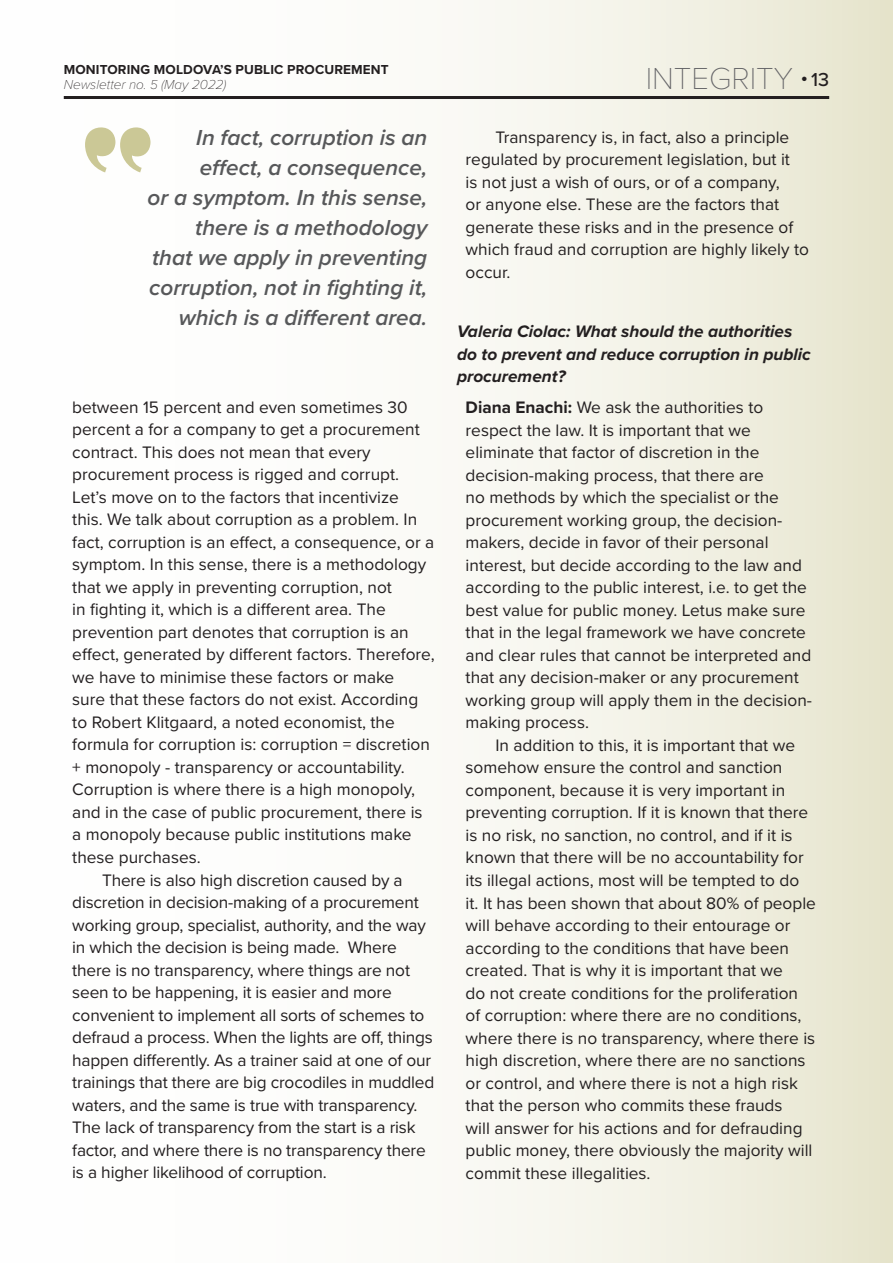
<style>
.page{position:relative;width:893px;height:1263px;background:#fff}
.page>*{position:absolute;margin:0;border:0;box-sizing:border-box;transform-origin:0 0}
.Rubrica_pagina{font:100 31.5px "Proxima Nova T";color:#636366}
.t1{font:italic 600 22.5px/30px "Proxima Nova";color:#57585a;text-align:right}
.Text_Body{font:17.25px/22.5px "Proxima Nova";color:#231f20}
.Text_body{font:italic 700 17.25px/22.5px "Proxima Nova";color:#231f20}
.t2{font:700 13.5px "Proxima Nova";letter-spacing:.01em;color:#231f20}
.t3{font:italic 100 13.5px "Proxima Nova";color:#231f20}
.t4{font:700 7.5px "Proxima Nova";color:#231f20}
.s1{font-family:"Proxima Nova";font-weight:500;font-size:19.5px;color:#231f20}
.s2{font-weight:700}
</style>
<div class="page">
<div style="left:0;top:0;width:893px;height:1263px;background:linear-gradient(to right,#fff,#ebead7)"></div>
<hr style="left:64px;top:96px;width:765px;height:3px;background:#231f20">
<svg style="left:85px;top:127px;width:66px;height:45px"></svg>
<p class="t2" style="left:64px;top:60px;width:326px">MONITORING MOLDOVA’S PUBLIC PROCUREMENT</p>
<p class="t3" style="left:64px;top:75px;width:164px">Newsletter no. 5 (May 2022)</p>
<p class="Rubrica_pagina" style="left:646px;top:55px;width:185px">INTEGRITY <span class="s1">13</span></p>
<p class="t4" style="left:802px;top:73px;width:7px">●</p>
<p class="t1" style="left:148px;top:122px;width:281px">In fact, corruption is an effect, a consequence,<br>or a symptom. In this sense, there is a methodology<br>that we apply in preventing corruption, not in fighting it, which is a different area.</p>
<p class="Text_Body" style="left:466px;top:125px;width:345px;text-indent:30px">Transparency is, in fact, also a principle regulated by procurement legislation, but it<br>is not just a wish of ours, or of a company,<br>or anyone else. These are the factors that generate these risks and in the presence of which fraud and corruption are highly likely to occur.</p>
<p class="Text_body" style="left:457px;top:320px;width:355px">Valeria Ciolac: What should the authorities do to prevent and reduce corruption in public procurement?</p>
<p class="Text_Body" style="left:466px;top:396px;width:348px"><span class="s2">Diana Enachi:</span> We ask the authorities to respect the law. It is important that we eliminate that factor of discretion in the decision-making process, that there are<br>no methods by which the specialist or the procurement working group, the decision&shy;makers, decide in favor of their personal interest, but decide according to the law and according to the public interest, i.e. to get the best value for public money. Letus make sure that in the legal framework we have concrete and clear rules that cannot be interpreted and that any decision-maker or any procurement working group will apply them in the decision&shy;making process.</p>
<p class="Text_Body" style="left:466px;top:733px;width:352px;text-indent:30px">In addition to this, it is important that we somehow ensure the control and sanction component, because it is very important in preventing corruption. If it is known that there is no risk, no sanction, no control, and if it is known that there will be no accountability for its illegal actions, most will be tempted to do it. It has been shown that about 80% of people will behave according to their entourage or according to the conditions that have been created. That is why it is important that we<br>do not create conditions for the proliferation of corruption: where there are no conditions, where there is no transparency, where there is high discretion, where there are no sanctions or control, and where there is not a high risk that the person who commits these frauds<br>will answer for his actions and for defrauding public money, there obviously the majority will commit these illegalities.</p>
<p class="Text_Body" style="left:72px;top:395px;width:364px">between 15 percent and even sometimes 30 percent a for a company to get a procurement contract. This does not mean that every procurement process is rigged and corrupt.<br>Let’s move on to the factors that incentivize<br>this. We talk about corruption as a problem. In fact, corruption is an effect, a consequence, or a symptom. In this sense, there is a methodology that we apply in preventing corruption, not<br>in fighting it, which is a different area. The prevention part denotes that corruption is an effect, generated by different factors. Therefore, we have to minimise these factors or make<br>sure that these factors do not exist. According to Robert Klitgaard, a noted economist, the formula for corruption is: corruption = discretion + monopoly - transparency or accountability.<br>Corruption is where there is a high monopoly, and in the case of public procurement, there is a monopoly because public institutions make these purchases.</p>
<p class="Text_Body" style="left:72px;top:868px;width:364px;text-indent:30px">There is also high discretion caused by a discretion in decision-making of a procurement working group, specialist, authority, and the way in which the decision is being made. Where there is no transparency, where things are not seen to be happening, it is easier and more convenient to implement all sorts of schemes to defraud a process. When the lights are off, things happen differently. As a trainer said at one of our trainings that there are big crocodiles in muddled waters, and the same is true with transparency.<br>The lack of transparency from the start is a risk factor, and where there is no transparency there is a higher likelihood of corruption.</p>
</div>
